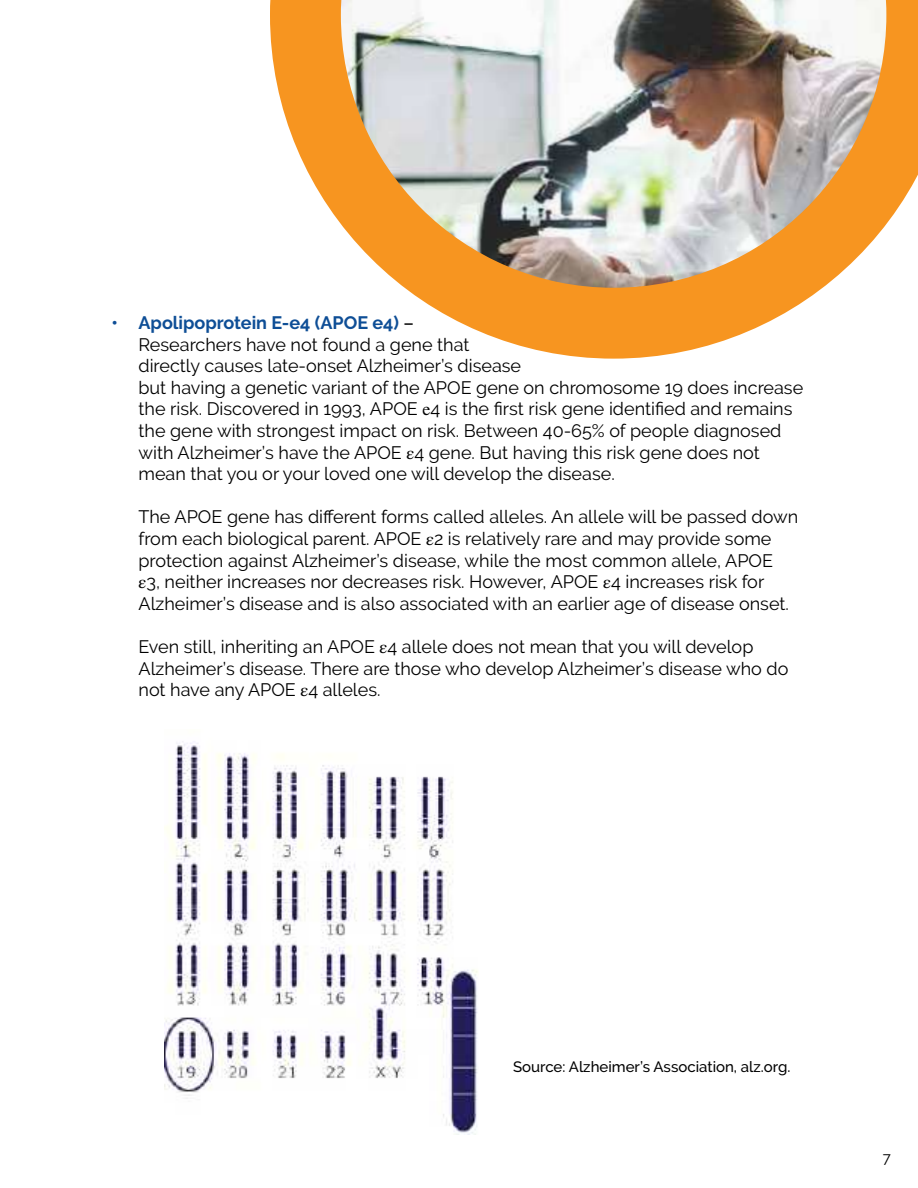
<style>
.page{position:relative;width:918px;height:1188px;background:#fff}
.page>*{position:absolute;margin:0;border:0;box-sizing:border-box;transform-origin:0 0}
.t1{font:18px/21.6px "Raleway";color:#000}
.t2{font:500 15px "Raleway";color:#000}
.t3{font:15px "Raleway";color:#000}
.s1{font-weight:700;color:#0e4e96}
.s2{font-weight:500}
.s3{font-family:"STIX General"}
</style>
<div class="page">
<img style="left:164px;top:741px;width:314px;height:394px">
<img style="left:270px;top:0;width:648px;height:359px">
<p class="t1" style="left:139px;top:312px;width:666px;text-indent:-27px"><span class="s1">• Apolipoprotein E-e4 (APOE e4)</span> <span class="s2">–<br></span>Researchers have not found a gene that<br>directly causes late-onset Alzheimer’s disease<br>but having a genetic variant of the APOE gene on chromosome 19 does increase the risk. Discovered in 1993, APOE <span class="s3">e</span>4 is the first risk gene identified and remains the gene with strongest impact on risk. Between 40-65% of people diagnosed with Alzheimer’s have the APOE <span class="s3">ε</span>4 gene. But having this risk gene does not mean that you or your loved one will develop the disease.</p>
<p class="t1" style="left:139px;top:506px;width:661px">The APOE gene has different forms called alleles. An allele will be passed down from each biological parent. APOE <span class="s3">ε</span>2 is relatively rare and may provide some protection against Alzheimer’s disease, while the most common allele, APOE <span class="s3">ε</span>3, neither increases nor decreases risk. However, APOE <span class="s3">ε</span>4 increases risk for Alzheimer’s disease and is also associated with an earlier age of disease onset.</p>
<p class="t1" style="left:139px;top:636px;width:651px">Even still, inheriting an APOE <span class="s3">ε</span>4 allele does not mean that you will develop<br>Alzheimer’s disease. There are those who develop Alzheimer’s disease who do not have any APOE <span class="s3">ε</span>4 alleles.</p>
<p class="t2" style="left:513px;top:1058px;width:279px">Source: Alzheimer’s Association, alz.org.</p>
<p class="t3" style="left:883px;top:1149px;width:10px">7</p>
</div>
